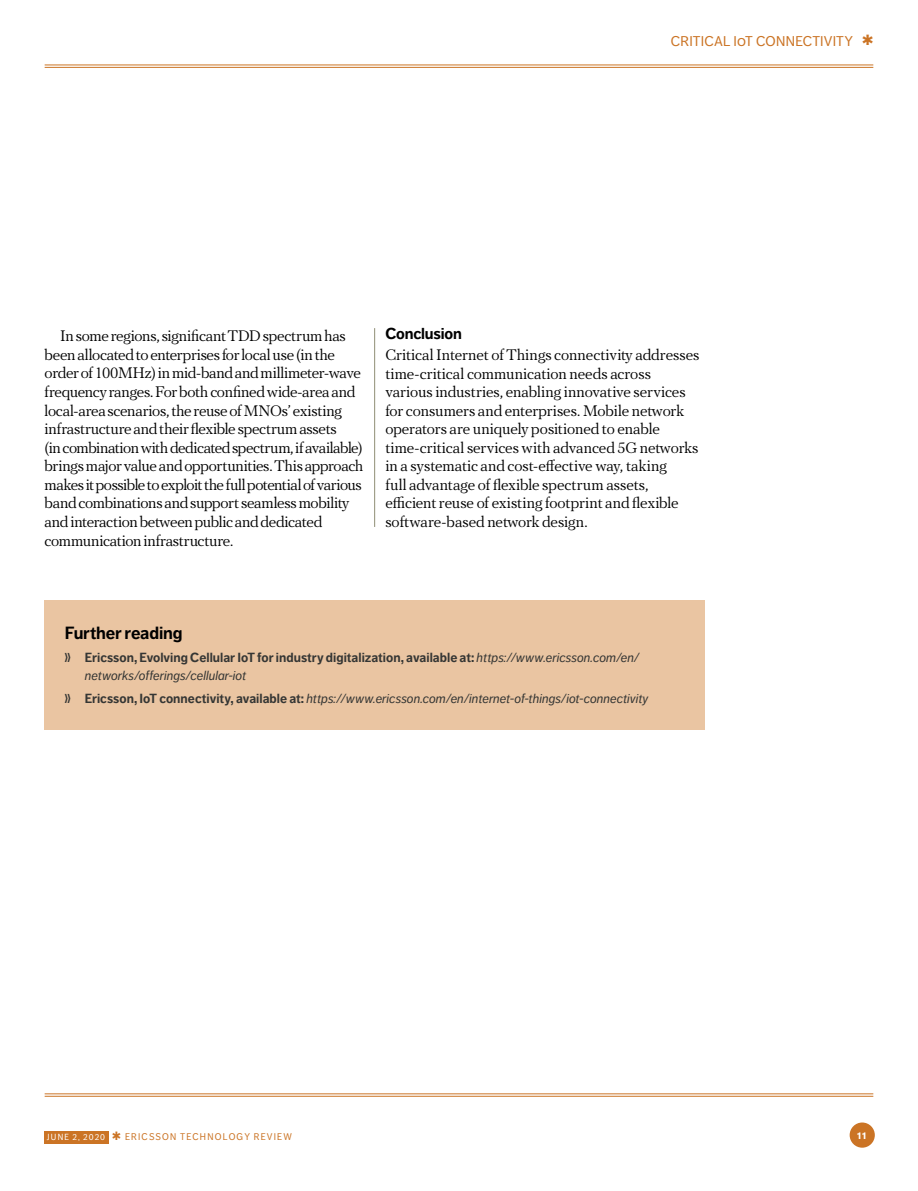
<style>
.page{position:relative;width:918px;height:1191px;background:#fff}
.page>*{position:absolute;margin:0;border:0;box-sizing:border-box;transform-origin:0 0}
.t1{font:700 17.5px "Dagny OT";letter-spacing:-.01em;color:#000}
.t2{font:15.75px/18.6px "PF Regal Text Pro Regular A";letter-spacing:-.01em;color:#000}
.t3{font:700 15.75px "Dagny OT";letter-spacing:-.015em;color:#000}
.t4{font:14px "Dagny OT";letter-spacing:.01em;color:#cb7425}
.t5{font:700 13.12px/18px "Dagny OT";color:#353634}
.t6{font:italic 13.12px "Dagny OT";color:#353634}
.t7{font:700 11.9px "Dagny OT";color:#fff;scale:.96 1}
.t8{font:9.62px "Dagny OT";letter-spacing:.12em;color:#cb7425;scale:.96 1}
.s1{font-family:"dubbelgasoga";font-weight:400}
.s2{font-weight:400;font-style:italic}
.s3{font-family:"dubbelgasoga";font-style:normal}
.s4{font-weight:700;font-style:normal}
.s5{font-size:8.75px;color:#fff}
</style>
<div class="page">
<hr style="left:374px;top:328px;width:1px;height:199px;background:#8f8e76">
<div style="left:44px;top:600px;width:661px;height:130px;background:#eac5a2"></div>
<div style="left:849px;top:1122px;width:26px;height:25px;background:#cb7425;border-radius:50%"></div>
<hr style="left:45px;top:64px;width:828px;height:1px;background:#cb7425">
<hr style="left:45px;top:67px;width:828px;height:1px;background:#cb7425">
<hr style="left:45px;top:1093px;width:828px;height:1px;background:#cb7425">
<hr style="left:45px;top:1095px;width:828px;height:1px;background:#cb7425">
<div style="left:45px;top:1130px;width:64px;height:13px;background:#cb7425"></div>
<p class="t4" style="left:671px;top:33px;width:204px">CRITICAL IOT CONNECTIVITY ✱</p>
<p class="t2" style="left:45px;top:327px;width:320px;text-indent:15px">In some regions, significant TDD spectrum has been allocated to enterprises for local use (in the order of 100MHz) in mid-band and millimeter-wave frequency ranges. For both confined wide-area and local-area scenarios, the reuse of MNOs’ existing infrastructure and their flexible spectrum assets<br>(in combination with dedicated spectrum, if available) brings major value and opportunities. This approach makes it possible to exploit the full potential of various band combinations and support seamless mobility and interaction between public and dedicated communication infrastructure.</p>
<p class="t3" style="left:385px;top:324px;width:78px">Conclusion</p>
<p class="t2" style="left:385px;top:345px;width:315px">Critical Internet of Things connectivity addresses time-critical communication needs across various industries, enabling innovative services for consumers and enterprises. Mobile network operators are uniquely positioned to enable time-critical services with advanced 5G networks in a systematic and cost-effective way, taking<br>full advantage of flexible spectrum assets, efficient reuse of existing footprint and flexible software-based network design.</p>
<p class="t1" style="left:65px;top:623px;width:119px">Further reading</p>
<p class="t5" style="left:85px;top:649px;width:556px;text-indent:-20px"><span class="s1">❭</span> Ericsson, Evolving Cellular IoT for industry digitalization, available at: <span class="s2">https://www.ericsson.com/en/ networks/offerings/cellular-iot</span></p>
<p class="t6" style="left:65px;top:691px;width:585px"><span class="s3">❭</span> <span class="s4">Ericsson, IoT connectivity, available at:</span> https://www.ericsson.com/en/internet-of-things/iot-connectivity</p>
<p class="t8" style="left:47px;top:1131px;width:257px"><span class="s5">JUNE 2, 2020</span> ✱ ERICSSON TECHNOLOGY REVIEW</p>
<p class="t7" style="left:857px;top:1127px;width:11px">11</p>
</div>
